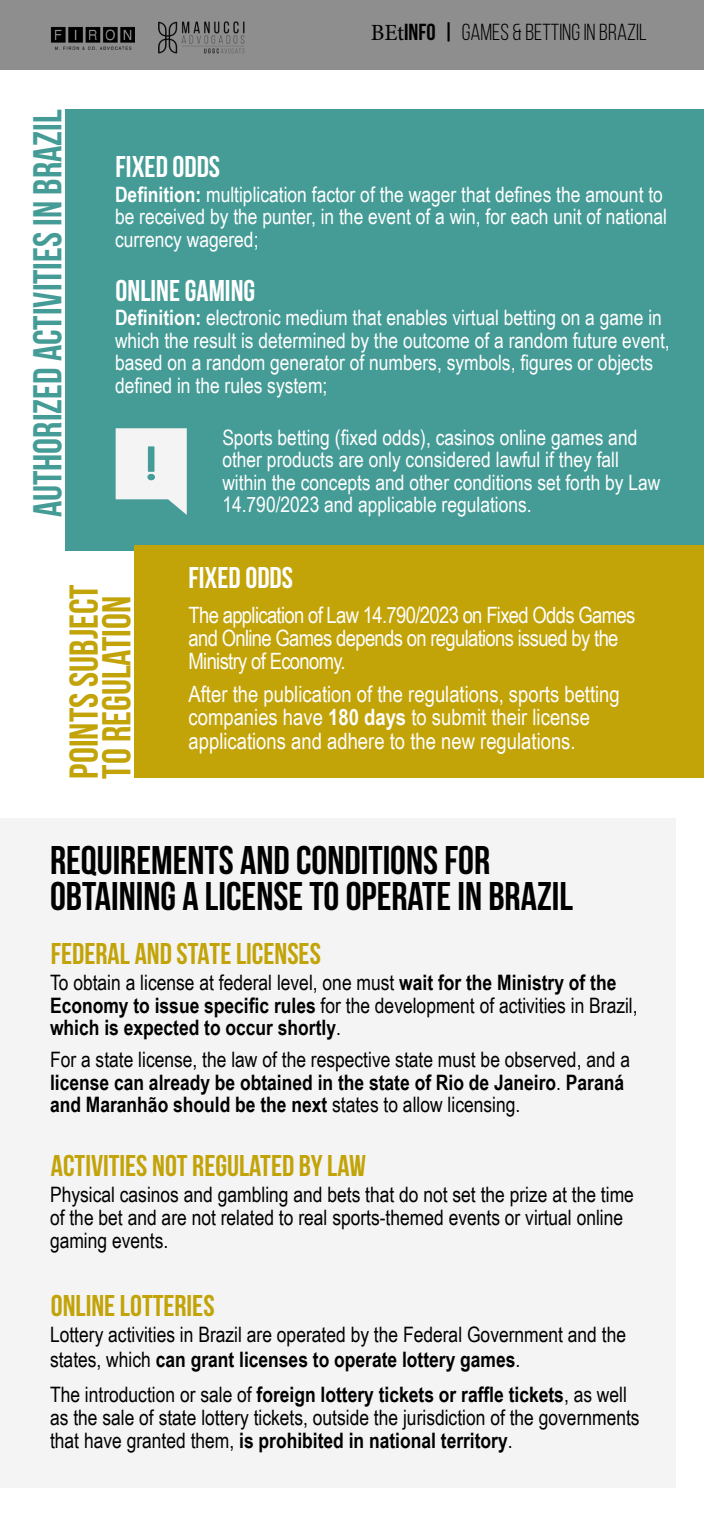
<style>
.page{position:relative;width:704px;height:1523px;background:#fff}
.page>*{position:absolute;margin:0;border:0;box-sizing:border-box;transform-origin:0 0}
.t1{font:700 40.19px "Bebas Neue";color:#459c96}
.t2{font:700 40.19px/32.5px "Bebas Neue";color:#c2a308}
.t3{font:700 40px/36.2px "Bebas Neue";color:#000}
.t4{font:700 30px "Bebas Neue";color:#c2a308}
.t5{font:700 30px "Bebas Neue";color:#fff}
.t6{font:23.19px "Bebas Neue";color:#000}
.t7{font:22.5px/23.1px "Arial Narrow";color:#fff}
.t8{font:22.5px/23.1px "Arial Narrow";letter-spacing:-.03em;color:#fff}
.t9{font:21.25px/23.1px "Arial Narrow";color:#000}
.t10{font:21.25px/22.5px "Arial Narrow";color:#fff}
.t11{font:700 21.25px/22.5px "Arial Narrow";color:#000}
.s1{font-family:"Minion Pro"}
.s2{font-weight:700}
.s3{font-weight:400}
</style>
<div class="page">
<div style="left:65px;top:109px;width:638px;height:441px;background:#459c96"></div>
<div style="left:134px;top:546px;width:569px;height:232px;background:#c2a308"></div>
<div style="left:0;top:0;width:703px;height:70px;background:#8f8e8e"></div>
<div style="left:0;top:818px;width:674px;height:669px;background:#f4f4f4"></div>
<img style="left:51px;top:27px;width:83px;height:22px">
<img style="left:158px;top:21px;width:87px;height:33px">
<svg style="left:116px;top:428px;width:71px;height:87px"></svg>
<h1 class="t1" style="left:25px;top:517px;width:409px;rotate:-90deg">AUTHORIZED ACTIVITIES IN BRAZIL</h1>
<h3 class="t5" style="left:116px;top:150px;width:106px">FIXED ODDS</h3>
<p class="t6" style="left:370px;top:19px;width:277px"><span class="s1">BEt</span><span class="s2">INFO |</span> GAMES &amp; BETTING IN BRAZIL</p>
<p class="t10" style="left:115px;top:182px;width:553px"><span class="s2">Definition:</span> multiplication factor of the wager that defines the amount to be received by the punter, in the event of a win, for each unit of national currency wagered;</p>
<h3 class="t5" style="left:116px;top:274px;width:141px">ONLINE GAMING</h3>
<p class="t10" style="left:115px;top:306px;width:556px"><span class="s2">Definition:</span> electronic medium that enables virtual betting on a game in which the result is determined by the outcome of a random future event, based on a random generator of numbers, symbols, figures or objects defined in the rules system;</p>
<p class="t10" style="left:222px;top:425px;width:439px">Sports betting (fixed odds), casinos online games and other products are only considered lawful if they fall within the concepts and other conditions set forth by Law 14.790/2023 and applicable regulations.</p>
<h1 class="t2" style="left:67px;top:778px;width:195px;rotate:-90deg">POINTS SUBJECT<br>TO REGULATION</h1>
<h3 class="t5" style="left:188px;top:561px;width:106px">FIXED ODDS</h3>
<p class="t8" style="left:188px;top:602px;width:448px">The application of Law 14.790/2023 on Fixed Odds Games and Online Games depends on regulations issued by the<br>Ministry of Economy.</p>
<p class="t7" style="left:188px;top:682px;width:432px">After the publication of the regulations, sports betting companies have <span class="s2">180 days</span> to submit their license applications and adhere to the new regulations.</p>
<h2 class="t3" style="left:50px;top:841px;width:524px">REQUIREMENTS AND CONDITIONS FOR<br>OBTAINING A LICENSE TO OPERATE IN BRAZIL</h2>
<h3 class="t4" style="left:51px;top:937px;width:271px">FEDERAL AND STATE LICENSES</h3>
<p class="t11" style="left:50px;top:970px;width:588px"><span class="s3">To obtain a license at federal level, one must</span> wait for the Ministry of the<br>Economy to issue specific rules <span class="s3">for the development of activities in Brazil, </span>which is expected to occur shortly<span class="s3">.</span></p>
<p class="t9" style="left:50px;top:1047px;width:581px;line-height:22.5px">For a state license, the law of the respective state must be observed, and a <span class="s2">license can already be obtained in the state of Rio de Janeiro</span>. <span class="s2">Paraná and Maranhão should be the next</span> states to allow licensing.</p>
<h3 class="t4" style="left:51px;top:1148px;width:316px">ACTIVITIES NOT REGULATED BY LAW</h3>
<p class="t9" style="left:50px;top:1182px;width:585px">Physical casinos and gambling and bets that do not set the prize at the time of the bet and are not related to real sports-themed events or virtual online gaming events.</p>
<h3 class="t4" style="left:51px;top:1289px;width:165px">ONLINE LOTTERIES</h3>
<p class="t9" style="left:50px;top:1321px;width:577px;line-height:25px">Lottery activities in Brazil are operated by the Federal Government and the states, which <span class="s2">can grant licenses to operate lottery games</span>.</p>
<p class="t9" style="left:50px;top:1382px;width:590px">The introduction or sale of <span class="s2">foreign lottery tickets or raffle tickets</span>, as well as the sale of state lottery tickets, outside the jurisdiction of the governments that have granted them, <span class="s2">is prohibited in national territory</span>.</p>
</div>
